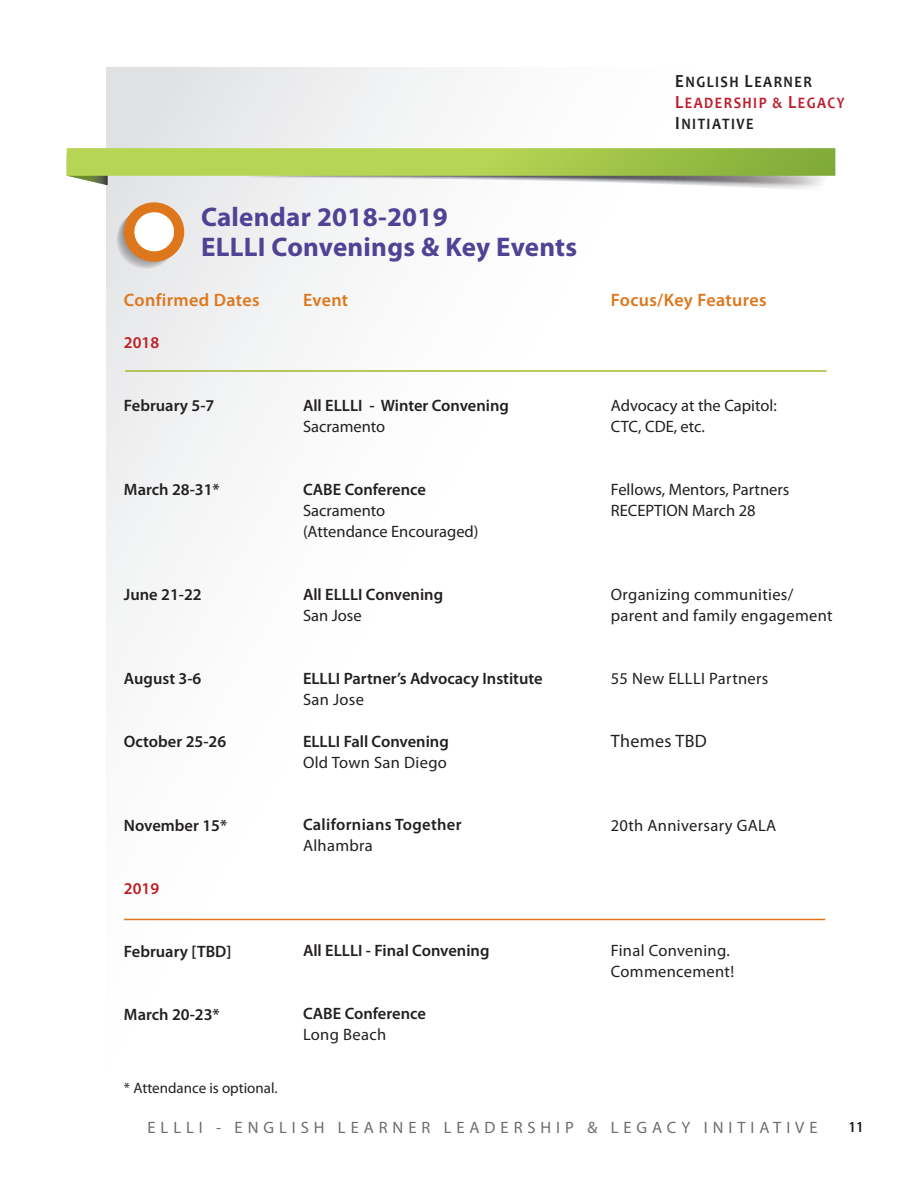
<style>
.page{position:relative;width:918px;height:1188px;background:#fff}
.page>*{position:absolute;margin:0;border:0;box-sizing:border-box;transform-origin:0 0}
.t1{font:700 27px/30px "Myriad Pro";letter-spacing:.01em;color:#504396}
.t2{font:600 18px "Myriad Pro";letter-spacing:.02em;color:#de761b}
.t3{font:18px "Myriad Pro";letter-spacing:.02em;color:#231f20}
.t4{font:16.5px/21px "Myriad Pro";letter-spacing:.015em;color:#231f20}
.t5{font:600 16.5px "Myriad Pro";color:#231f20}
.t6{font:16.5px "Myriad Pro";letter-spacing:.3em;color:#6c6d70}
.t7{font:600 16.5px "Myriad Pro";letter-spacing:.02em;color:#231f20}
.t8{font:600 16.5px "Myriad Pro";color:#be1e23}
.t9{font:700 16.05px/21.1px "Candara";letter-spacing:.1em;color:#231f20;scale:.89 1}
.t10{font:700 16.05px "Candara";letter-spacing:.05em;color:#08080d;scale:.89 1}
.t11{font:15px "Myriad Pro";color:#231f20}
.s1{font-size:18.6px}
.s2{font-size:18.6px;color:#be1d2c}
.s3{color:#be1d2c}
</style>
<div class="page">
<div style="left:107px;top:68px;width:743px;height:1052px;background:linear-gradient(to right,#f6f6f7,#fff)"></div>
<svg style="left:67px;top:148px;width:768px;height:44px"></svg>
<hr style="left:124px;top:919px;width:701px;height:1px;background:#de761b">
<svg style="left:116px;top:198px;width:72px;height:71px"></svg>
<hr style="left:125px;top:370px;width:701px;height:2px;background:#a3b829">
<p class="t9" style="left:675px;top:71px;width:192px"><span class="s1">E</span>NGLISH <span class="s1">L</span>EARNER<br><span class="s2">L</span><span class="s3">EADERSHIP &amp;</span> <span class="s2">L</span><span class="s3">EGACY<br></span><span class="s1">I</span>NITIATIVE</p>
<h1 class="t1" style="left:201px;top:201px;width:378px">Calendar 2018-2019<br>ELLLI Convenings &amp; Key Events</h1>
<p class="t2" style="left:124px;top:289px;width:137px">Confirmed Dates</p>
<p class="t8" style="left:124px;top:332px;width:37px">2018</p>
<p class="t2" style="left:303px;top:289px;width:47px">Event</p>
<p class="t2" style="left:611px;top:289px;width:157px">Focus/Key Features</p>
<p class="t5" style="left:124px;top:395px;width:92px">February 5-7</p>
<p class="t5" style="left:303px;top:395px;width:208px">All ELLLI - Winter Convening</p>
<p class="t4" style="left:303px;top:416px;width:84px">Sacramento</p>
<p class="t10" style="left:676px;top:391px;width:82px"><span class="s1">I</span>NITIATIVE</p>
<p class="t4" style="left:611px;top:395px;width:167px">Advocacy at the Capitol:<br>CTC, CDE, etc.</p>
<p class="t5" style="left:124px;top:479px;width:97px">March 28-31*</p>
<p class="t5" style="left:303px;top:479px;width:124px">CABE Conference</p>
<p class="t4" style="left:303px;top:500px;width:177px">Sacramento<br>(Attendance Encouraged)</p>
<p class="t4" style="left:611px;top:479px;width:180px">Fellows, Mentors, Partners<br>RECEPTION March 28</p>
<p class="t5" style="left:124px;top:584px;width:79px">June 21-22</p>
<p class="t5" style="left:303px;top:584px;width:142px">All ELLLI Convening</p>
<p class="t4" style="left:303px;top:605px;width:60px">San Jose</p>
<p class="t4" style="left:611px;top:584px;width:223px">Organizing communities/ parent and family engagement</p>
<p class="t5" style="left:124px;top:668px;width:79px">August 3-6</p>
<p class="t5" style="left:124px;top:731px;width:104px">October 25-26</p>
<p class="t5" style="left:303px;top:668px;width:241px">ELLLI Partner’s Advocacy Institute</p>
<p class="t4" style="left:303px;top:689px;width:63px">San Jose</p>
<p class="t5" style="left:303px;top:731px;width:147px">ELLLI Fall Convening</p>
<p class="t4" style="left:303px;top:752px;width:145px">Old Town San Diego</p>
<p class="t4" style="left:611px;top:668px;width:159px">55 New ELLLI Partners</p>
<p class="t3" style="left:611px;top:730px;width:97px">Themes TBD</p>
<p class="t5" style="left:124px;top:815px;width:105px">November 15*</p>
<p class="t7" style="left:303px;top:814px;width:160px">Californians Together</p>
<p class="t4" style="left:303px;top:835px;width:71px">Alhambra</p>
<p class="t4" style="left:611px;top:815px;width:167px">20th Anniversary GALA</p>
<p class="t8" style="left:124px;top:878px;width:37px">2019</p>
<p class="t5" style="left:124px;top:941px;width:109px">February [TBD]</p>
<p class="t5" style="left:303px;top:940px;width:188px">All ELLLI - Final Convening</p>
<p class="t4" style="left:611px;top:940px;width:125px">Final Convening.<br>Commencement!</p>
<p class="t5" style="left:124px;top:1004px;width:97px">March 20-23*</p>
<p class="t5" style="left:303px;top:1003px;width:124px">CABE Conference</p>
<p class="t4" style="left:303px;top:1024px;width:85px">Long Beach</p>
<p class="t11" style="left:124px;top:1079px;width:155px">* Attendance is optional.</p>
<p class="t6" style="left:148px;top:1118px;width:672px">ELLLI - ENGLISH LEARNER LEADERSHIP &amp; LEGACY INITIATIVE</p>
<p class="t11" style="left:849px;top:1117px;width:17px">11</p>
</div>
